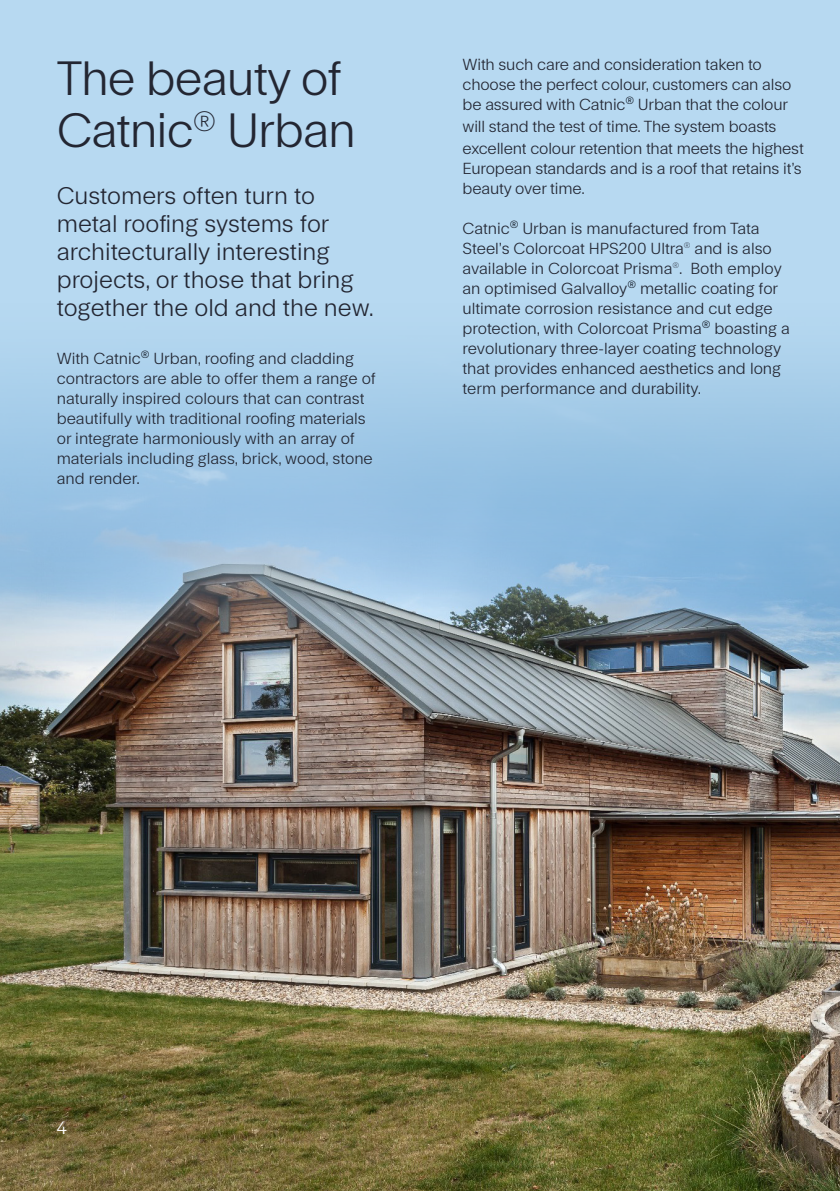
<style>
.page{position:relative;width:840px;height:1191px;background:#fff}
.page>*{position:absolute;margin:0;border:0;box-sizing:border-box;transform-origin:0 0}
.t1{font:300 48px/52px "FT System Grotesk";letter-spacing:-.02em;color:#232632}
.t2{font:300 24px/28px "FT System Grotesk";color:#232632}
.Numbers{font:300 18px "FT System Grotesk";color:#fff}
.Body{font:300 16px/20px "FT System Grotesk";color:#232632}
</style>
<div class="page">
<img style="left:0;top:11px;width:839px;height:1180px">
<h3 class="t1" style="left:57px;top:49px;width:301px">The beauty of<br>Catnic<sup>®</sup> Urban</h3>
<h3 class="t2" style="left:57px;top:179px;width:318px">Customers often turn to metal roofing systems for architecturally interesting projects, or those that bring together the old and the new.</h3>
<p class="Body" style="left:57px;top:347px;width:320px">With Catnic<sup>®</sup> Urban, roofing and cladding contractors are able to offer them a range of naturally inspired colours that can contrast beautifully with traditional roofing materials or integrate harmoniously with an array of materials including glass, brick, wood, stone</p>
<p class="Body" style="left:57px;top:467px;width:85px">and render.</p>
<p class="Body" style="left:462px;top:53px;width:330px">With such care and consideration taken to choose the perfect colour, customers can also be assured with Catnic<sup>®</sup> Urban that the colour</p>
<p class="Body" style="left:462px;top:114px;width:342px;line-height:22px">will stand the test of time. The system boasts excellent colour retention that meets the highest</p>
<p class="Body" style="left:462px;top:157px;width:340px">European standards and is a roof that retains it’s beauty over time.</p>
<p class="Body" style="left:462px;top:217px;width:328px">Catnic<sup>®</sup> Urban is manufactured from Tata Steel’s Colorcoat HPS200 Ultra<sup>®</sup> and is also available in Colorcoat Prisma<sup>®</sup>. Both employ an optimised Galvalloy<sup>®</sup> metallic coating for ultimate corrosion resistance and cut edge protection, with Colorcoat Prisma<sup>®</sup> boasting a revolutionary three-layer coating technology that provides enhanced aesthetics and long term performance and durability.</p>
<p class="Numbers" style="left:57px;top:1114px;width:12px">4</p>
</div>
